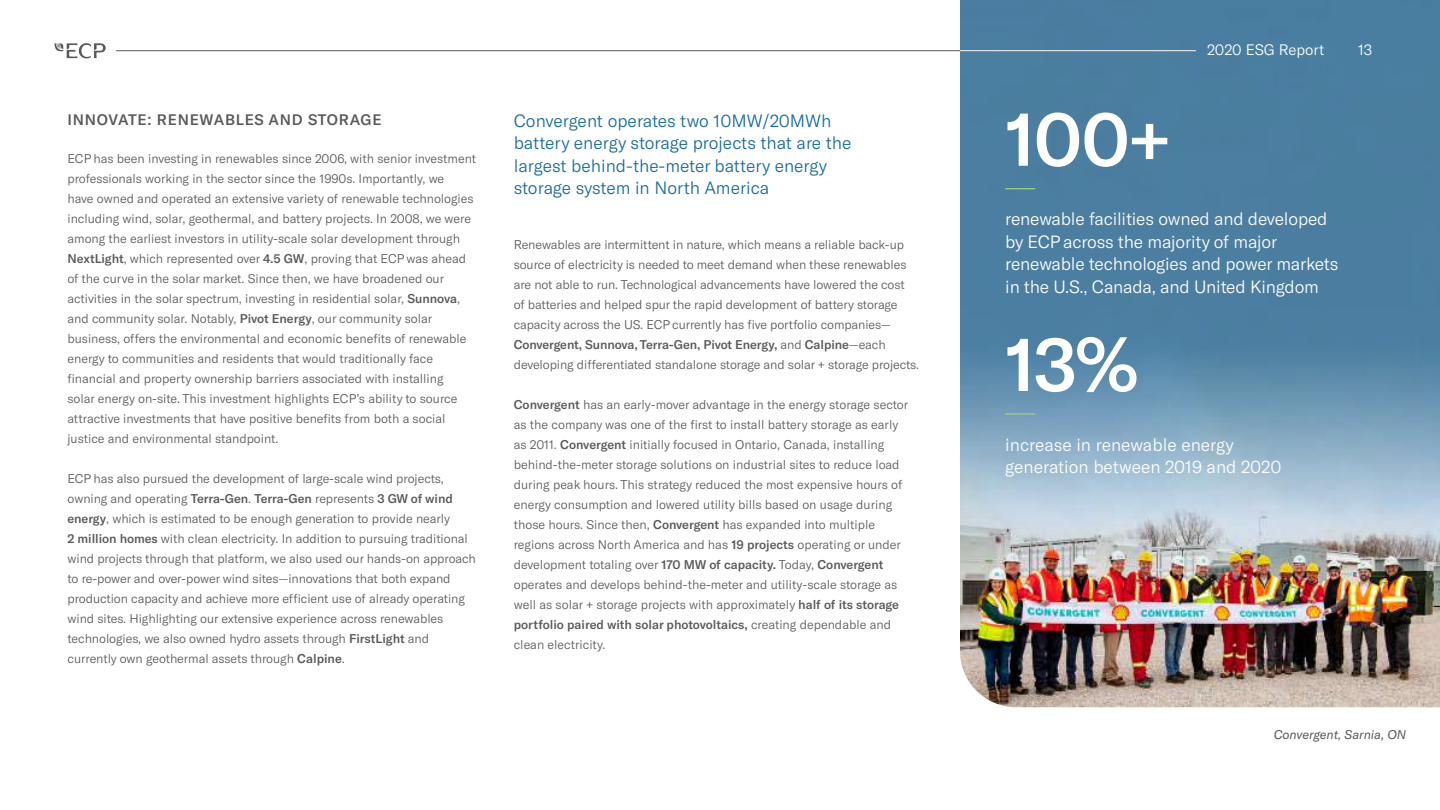
<style>
.page{position:relative;width:1440px;height:810px;background:#fff}
.page>*{position:absolute;margin:0;border:0;box-sizing:border-box;transform-origin:0 0}
.t1{font:500 75px "GT America";color:#fff}
.t2{font:300 17.5px/22.5px "GT America";letter-spacing:-.01em;color:#fff}
.t3{font:300 17.5px/22.5px "GT America";color:#186b9c}
.t4{font:500 15px "GT America";letter-spacing:.05em;color:#58595b}
.t5{font:300 15px "GT America";color:#fff}
.t6{font:300 12.5px/20px "GT America";letter-spacing:-.005em;color:#58595b}
.t7{font:italic 12.5px "GT America";color:#58595b}
.s1{font-weight:500}
</style>
<div class="page">
<img style="left:960px;top:0;width:480px;height:707px">
<hr style="left:1005px;top:188px;width:30px;height:1px;background:#a3d17d">
<hr style="left:1005px;top:413px;width:30px;height:2px;background:#a3d17d">
<hr style="left:116px;top:50px;width:1080px;height:1px;background:#58595b">
<svg style="left:54px;top:43px;width:52px;height:15px"></svg>
<hr style="left:960px;top:50px;width:236px;height:1px;background:#fff">
<p class="t4" style="left:68px;top:110px;width:316px">INNOVATE: RENEWABLES AND STORAGE</p>
<p class="t6" style="left:68px;top:149px;width:410px">ECP has been investing in renewables since 2006, with senior investment professionals working in the sector since the 1990s. Importantly, we<br>have owned and operated an extensive variety of renewable technologies including wind, solar, geothermal, and battery projects. In 2008, we were among the earliest investors in utility-scale solar development through <span class="s1">NextLight</span>, which represented over <span class="s1">4.5 GW</span>, proving that ECP was ahead of the curve in the solar market. Since then, we have broadened our activities in the solar spectrum, investing in residential solar, <span class="s1">Sunnova</span>, and community solar. Notably, <span class="s1">Pivot Energy</span>, our community solar business, offers the environmental and economic benefits of renewable energy to communities and residents that would traditionally face financial and property ownership barriers associated with installing<br>solar energy on-site. This investment highlights ECP’s ability to source attractive investments that have positive benefits from both a social justice and environmental standpoint.</p>
<p class="t6" style="left:68px;top:469px;width:410px">ECP has also pursued the development of large-scale wind projects, owning and operating <span class="s1">Terra-Gen</span>. <span class="s1">Terra-Gen</span> represents <span class="s1">3 GW of wind energy</span>, which is estimated to be enough generation to provide nearly<br><span class="s1">2 million homes</span> with clean electricity. In addition to pursuing traditional wind projects through that platform, we also used our hands-on approach to re-power and over-power wind sites—innovations that both expand production capacity and achieve more efficient use of already operating wind sites. Highlighting our extensive experience across renewables technologies, we also owned hydro assets through <span class="s1">FirstLight</span> and currently own geothermal assets through <span class="s1">Calpine</span>.</p>
<h2 class="t3" style="left:514px;top:109px;width:339px">Convergent operates two 10MW/20MWh battery energy storage projects that are the largest behind-the-meter battery energy storage system in North America</h2>
<p class="t6" style="left:514px;top:235px;width:407px">Renewables are intermittent in nature, which means a reliable back-up source of electricity is needed to meet demand when these renewables are not able to run. Technological advancements have lowered the cost<br>of batteries and helped spur the rapid development of battery storage capacity across the US. ECP currently has five portfolio companies— <span class="s1">Convergent, Sunnova, Terra-Gen, Pivot Energy,</span> and <span class="s1">Calpine</span>—each developing differentiated standalone storage and solar + storage projects.</p>
<p class="t6" style="left:514px;top:395px;width:396px"><span class="s1">Convergent</span> has an early-mover advantage in the energy storage sector as the company was one of the first to install battery storage as early as 2011. <span class="s1">Convergent</span> initially focused in Ontario, Canada, installing behind-the-meter storage solutions on industrial sites to reduce load during peak hours. This strategy reduced the most expensive hours of energy consumption and lowered utility bills based on usage during those hours. Since then, <span class="s1">Convergent</span> has expanded into multiple regions across North America and has <span class="s1">19 projects</span> operating or under development totaling over <span class="s1">170 MW of capacity.</span> Today, <span class="s1">Convergent </span>operates and develops behind-the-meter and utility-scale storage as well as solar + storage projects with approximately <span class="s1">half of its storage portfolio paired with solar photovoltaics,</span> creating dependable and clean electricity.</p>
<h1 class="t1" style="left:1005px;top:94px;width:167px">100+</h1>
<p class="t5" style="left:1207px;top:41px;width:119px">2020 ESG Report</p>
<p class="t5" style="left:1358px;top:41px;width:16px">13</p>
<h2 class="t2" style="left:1005px;top:208px;width:335px">renewable facilities owned and developed by ECP across the majority of major renewable technologies and power markets in the U.S., Canada, and United Kingdom</h2>
<h1 class="t1" style="left:1005px;top:319px;width:134px">13%</h1>
<h2 class="t2" style="left:1005px;top:433px;width:278px">increase in renewable energy generation between 2019 and 2020</h2>
<p class="t7" style="left:1274px;top:727px;width:134px">Convergent, Sarnia, ON</p>
</div>
